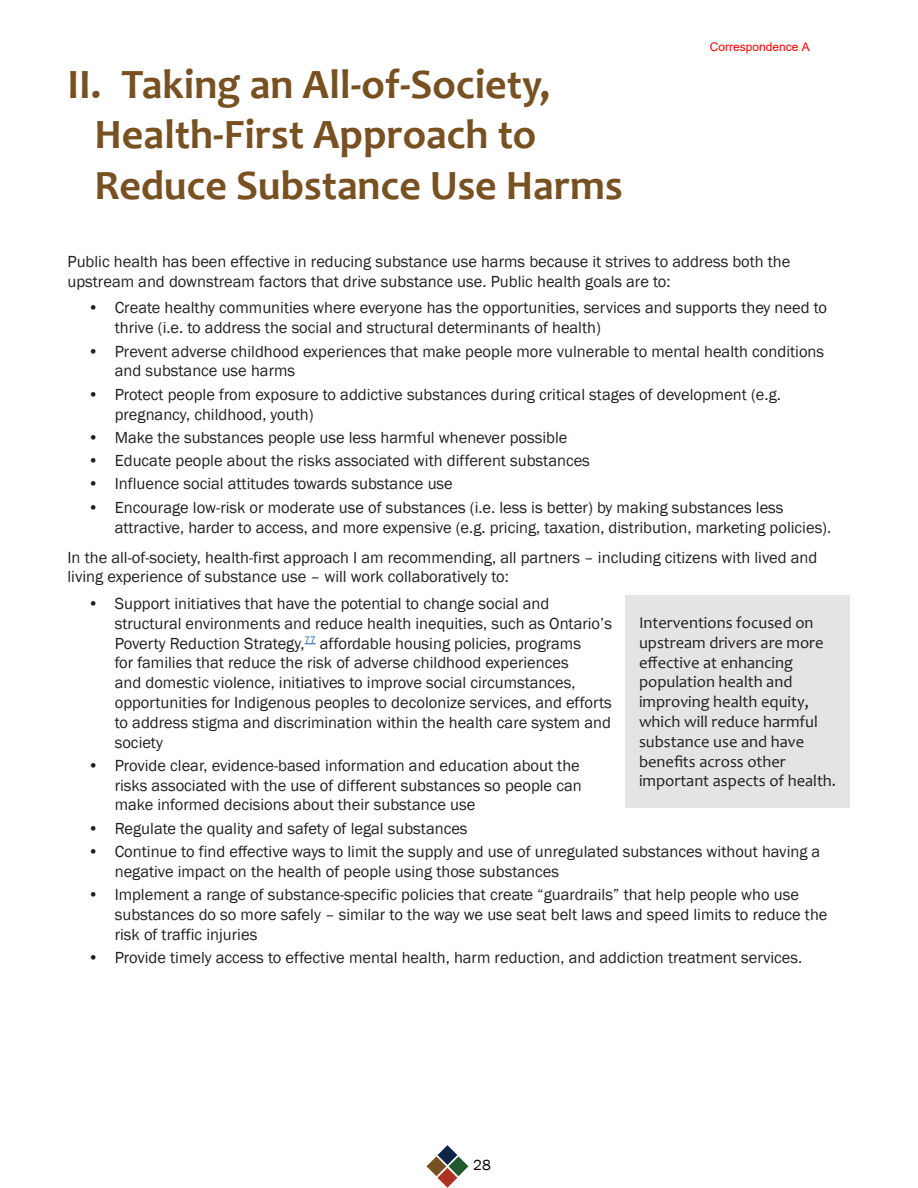
<style>
.page{position:relative;width:918px;height:1188px;background:#fff}
.page>*{position:absolute;margin:0;border:0;box-sizing:border-box;transform-origin:0 0}
.t1{font:700 42px/50.4px "Candara";color:#785122}
.t2{font:16.5px/19.8px "Franklin Gothic";color:#231f20}
.t3{font:16.5px/19.8px "Candara";color:#231f20}
.t4{font:15px "Franklin Gothic";color:#000}
.t5{font:12px "Arial";color:#f00}
</style>
<div class="page">
<svg style="left:427px;top:1145px;width:41px;height:43px"></svg>
<div style="left:626px;top:595px;width:224px;height:213px;background:#e5e3e4"></div>
<h1 class="t1" style="left:95px;top:59px;width:530px;text-indent:-27px">II. Taking an All-of-Society,<br>Health-First Approach to<br>Reduce Substance Use Harms</h1>
<p class="t5" style="left:710px;top:39px;width:102px">Correspondence A</p>
<p class="t2" style="left:68px;top:252px;width:724px">Public health has been effective in reducing substance use harms because it strives to address both the upstream and downstream factors that drive substance use. Public health goals are to:</p>
<p class="t2" style="left:115px;top:298px;width:714px;text-indent:-27px">• Create healthy communities where everyone has the opportunities, services and supports they need to thrive (i.e. to address the social and structural determinants of health)</p>
<p class="t2" style="left:115px;top:342px;width:711px;text-indent:-27px">• Prevent adverse childhood experiences that make people more vulnerable to mental health conditions and substance use harms</p>
<p class="t2" style="left:115px;top:385px;width:668px;text-indent:-27px">• Protect people from exposure to addictive substances during critical stages of development (e.g. pregnancy, childhood, youth)</p>
<p class="t2" style="left:88px;top:428px;width:481px">• Make the substances people use less harmful whenever possible</p>
<p class="t2" style="left:88px;top:451px;width:504px">• Educate people about the risks associated with different substances</p>
<p class="t2" style="left:88px;top:474px;width:367px">• Influence social attitudes towards substance use</p>
<p class="t2" style="left:115px;top:498px;width:718px;text-indent:-27px">• Encourage low-risk or moderate use of substances (i.e. less is better) by making substances less attractive, harder to access, and more expensive (e.g. pricing, taxation, distribution, marketing policies).</p>
<p class="t2" style="left:67px;top:548px;width:751px">In the all-of-society, health-first approach I am recommending, all partners – including citizens with lived and living experience of substance use – will work collaboratively to:</p>
<p class="t2" style="left:115px;top:594px;width:499px;text-indent:-27px">• Support initiatives that have the potential to change social and structural environments and reduce health inequities, such as Ontario’s Poverty Reduction Strategy,<sup>77</sup> affordable housing policies, programs<br>for families that reduce the risk of adverse childhood experiences<br>and domestic violence, initiatives to improve social circumstances, opportunities for Indigenous peoples to decolonize services, and efforts to address stigma and discrimination within the health care system and society</p>
<p class="t2" style="left:115px;top:756px;width:468px;text-align:justify;text-indent:-27px">• Provide clear, evidence-based information and education about the risks associated with the use of different substances so people can make informed decisions about their substance use</p>
<p class="t2" style="left:88px;top:819px;width:381px">• Regulate the quality and safety of legal substances</p>
<p class="t2" style="left:115px;top:842px;width:707px;text-indent:-27px">• Continue to find effective ways to limit the supply and use of unregulated substances without having a negative impact on the health of people using those substances</p>
<p class="t2" style="left:115px;top:885px;width:714px;text-indent:-27px">• Implement a range of substance-specific policies that create “guardrails” that help people who use substances do so more safely – similar to the way we use seat belt laws and speed limits to reduce the risk of traffic injuries</p>
<p class="t2" style="left:88px;top:948px;width:716px">• Provide timely access to effective mental health, harm reduction, and addiction treatment services.</p>
<p class="t3" style="left:639px;top:613px;width:199px">Interventions focused on upstream drivers are more effective at enhancing population health and improving health equity, which will reduce harmful substance use and have benefits across other important aspects of health.</p>
<p class="t4" style="left:473px;top:1155px;width:19px">28</p>
</div>
